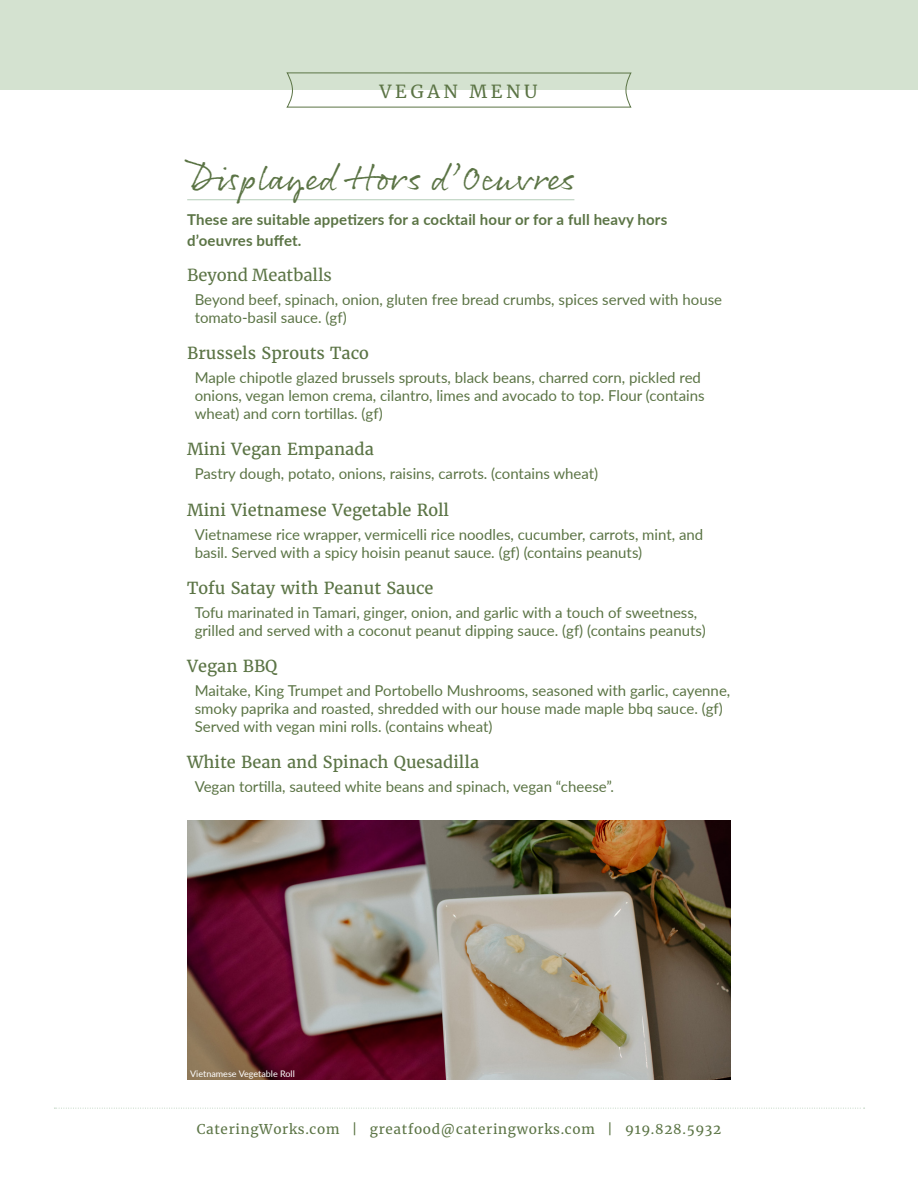
<style>
.page{position:relative;width:918px;height:1188px;background:#fff}
.page>*{position:absolute;margin:0;border:0;box-sizing:border-box;transform-origin:0 0}
.Course_Name{font:36px "Rollerscript Rough";color:#5b7445}
.t1{font:18px "Merriweather";letter-spacing:.2em;color:#5b7445}
.Item_Title{font:16.5px "Merriweather";color:#5b7445}
.Item_Title-2{font:16.5px "Merriweather";color:#5b7445}
.Item_Description{font:15px/18px "Lato";color:#5b7445}
.Course_Description{font:700 15px/21px "Lato";letter-spacing:.01em;color:#5b7445}
.t2{font:13.5px "Merriweather";letter-spacing:.05em;color:#5b7445}
.t3{font:9px "Lato";color:#fff}
</style>
<div class="page">
<svg style="left:54px;top:1108px;width:811px;height:1px"></svg>
<div style="left:0;top:0;width:918px;height:90px;background:#d4e2d0"></div>
<svg style="left:286px;top:72px;width:346px;height:36px"></svg>
<hr style="left:187px;top:199px;width:387px;height:1px;background:#b4cdb7">
<img style="left:187px;top:821px;width:544px;height:259px">
<p class="t1" style="left:380px;top:79px;width:159px">VEGAN MENU</p>
<p class="Course_Name" style="left:187px;top:155px;width:389px">Displayed Hors d’Oeuvres</p>
<p class="Course_Description" style="left:187px;top:208px;width:482px">These are suitable appetizers for a cocktail hour or for a full heavy hors d’oeuvres buffet.</p>
<p class="Item_Title-2" style="left:187px;top:263px;width:146px">Beyond Meatballs</p>
<p class="Item_Description" style="left:195px;top:290px;width:529px">Beyond beef, spinach, onion, gluten free bread crumbs, spices served with house tomato-basil sauce. (gf)</p>
<p class="Item_Title" style="left:187px;top:343px;width:183px">Brussels Sprouts Taco</p>
<p class="Item_Description" style="left:195px;top:368px;width:511px">Maple chipotle glazed brussels sprouts, black beans, charred corn, pickled red onions, vegan lemon crema, cilantro, limes and avocado to top. Flour (contains wheat) and corn tortillas. (gf)</p>
<p class="Item_Title" style="left:187px;top:439px;width:188px">Mini Vegan Empanada</p>
<p class="Item_Description" style="left:195px;top:464px;width:405px">Pastry dough, potato, onions, raisins, carrots. (contains wheat)</p>
<p class="Item_Title" style="left:187px;top:499px;width:263px">Mini Vietnamese Vegetable Roll</p>
<p class="Item_Description" style="left:195px;top:524px;width:510px">Vietnamese rice wrapper, vermicelli rice noodles, cucumber, carrots, mint, and basil. Served with a spicy hoisin peanut sauce. (gf) (contains peanuts)</p>
<p class="Item_Title" style="left:187px;top:578px;width:248px">Tofu Satay with Peanut Sauce</p>
<p class="Item_Description" style="left:195px;top:603px;width:513px">Tofu marinated in Tamari, ginger, onion, and garlic with a touch of sweetness, grilled and served with a coconut peanut dipping sauce. (gf) (contains peanuts)</p>
<p class="Item_Title" style="left:187px;top:656px;width:92px">Vegan BBQ</p>
<p class="Item_Description" style="left:195px;top:681px;width:537px">Maitake, King Trumpet and Portobello Mushrooms, seasoned with garlic, cayenne, smoky paprika and roasted, shredded with our house made maple bbq sauce. (gf)<br>Served with vegan mini rolls. (contains wheat)</p>
<p class="Item_Title" style="left:187px;top:752px;width:294px">White Bean and Spinach Quesadilla</p>
<p class="Item_Description" style="left:195px;top:777px;width:421px">Vegan tortilla, sauteed white beans and spinach, vegan “cheese”.</p>
<p class="t3" style="left:190px;top:1068px;width:106px">Vietnamese Vegetable Roll</p>
<p class="t2" style="left:197px;top:1120px;width:526px">CateringWorks.com | greatfood@cateringworks.com | 919.828.5932</p>
</div>
